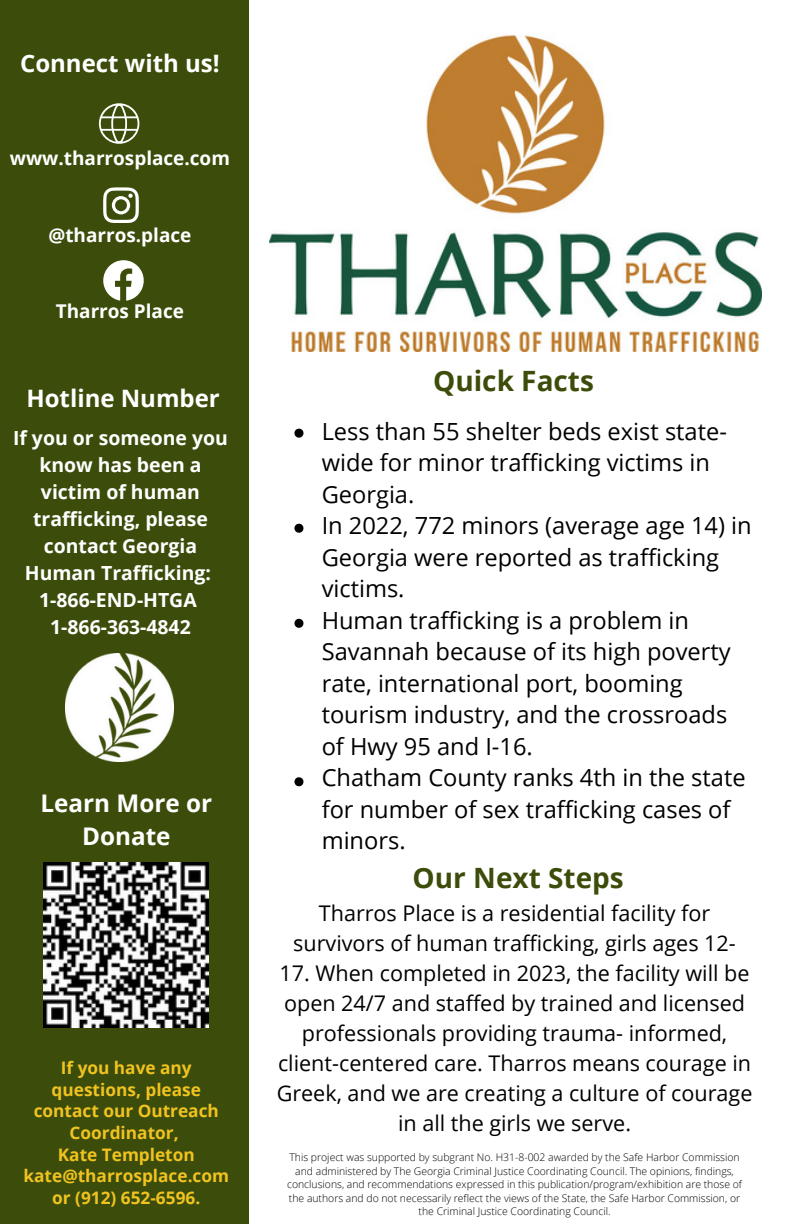
<style>
.page{position:relative;width:792px;height:1224px;background:#fff}
.page>*{position:absolute;margin:0;border:0;box-sizing:border-box;transform-origin:0 0}
.t1{font:700 28px "Open Sans";color:#3c4d0b}
.t2{font:700 24.2px/33.4px "Open Sans";color:#fff;text-align:center}
.t3{font:700 24px "Open Sans";color:#fff}
.t4{font:23.6px/31.6px "Open Sans";color:#000}
.t5{font:21.6px/30px "Open Sans";color:#000;text-align:center}
.t6{font:700 19.4px/27px "Open Sans";color:#fff;text-align:center}
.t7{font:700 19px "Open Sans";color:#fff}
.t8{font:700 17.2px/21.6px "Open Sans";color:#f1c320;text-align:center}
.t9{font:300 10.4px/13.6px "Open Sans";color:#000;text-align:center}
</style>
<div class="page">
<div style="left:0;top:0;width:248px;height:1224px;background:#3c4d0b"></div>
<img style="left:269px;top:34px;width:492px;height:317px">
<img style="left:44px;top:863px;width:165px;height:165px">
<svg style="left:99px;top:103px;width:40px;height:41px"></svg>
<svg style="left:103px;top:260px;width:41px;height:41px"></svg>
<svg style="left:103px;top:187px;width:36px;height:36px"></svg>
<svg style="left:294px;top:429px;width:9px;height:9px"></svg>
<svg style="left:294px;top:524px;width:9px;height:9px"></svg>
<svg style="left:294px;top:619px;width:9px;height:9px"></svg>
<svg style="left:294px;top:777px;width:9px;height:9px"></svg>
<img style="left:65px;top:653px;width:108px;height:108px">
<p class="t3" style="left:20px;top:46px;width:201px">Connect with us!</p>
<p class="t7" style="left:10px;top:145px;width:222px">www.tharrosplace.com</p>
<p class="t7" style="left:48px;top:221px;width:144px">@tharros.place</p>
<p class="t7" style="left:56px;top:298px;width:130px">Tharros Place</p>
<p class="t3" style="left:26px;top:381px;width:195px">Hotline Number</p>
<p class="t6" style="left:13px;top:424px;width:216px">If you or someone you know has been a</p>
<p class="t6" style="left:33px;top:478px;width:176px">victim of human trafficking, please contact Georgia</p>
<p class="t6" style="left:25px;top:559px;width:188px">Human Trafficking:</p>
<p class="t6" style="left:39px;top:586px;width:159px">1-866-END-HTGA</p>
<p class="t6" style="left:50px;top:613px;width:142px">1-866-363-4842</p>
<p class="t2" style="left:41px;top:786px;width:173px">Learn More or<br>Donate</p>
<p class="t8" style="left:34px;top:1057px;width:187px">If you have any questions, please contact our Outreach<br>Coordinator,</p>
<p class="t8" style="left:24px;top:1143px;width:207px">Kate Templeton kate@tharrosplace.com or (912) 652-6596.</p>
<p class="t1" style="left:433px;top:361px;width:162px">Quick Facts</p>
<p class="t4" style="left:322px;top:415px;width:407px">Less than 55 shelter beds exist state&shy;wide for minor trafficking victims in<br>Georgia.</p>
<p class="t4" style="left:322px;top:509px;width:432px">In 2022, 772 minors (average age 14) in<br>Georgia were reported as trafficking victims.</p>
<p class="t4" style="left:322px;top:604px;width:411px">Human trafficking is a problem in Savannah because of its high poverty rate, international port, booming tourism industry, and the crossroads</p>
<p class="t4" style="left:322px;top:730px;width:213px">of Hwy 95 and I-16.</p>
<p class="t4" style="left:322px;top:761px;width:425px">Chatham County ranks 4th in the state for number of sex trafficking cases of minors.</p>
<p class="t1" style="left:413px;top:858px;width:213px">Our Next Steps</p>
<p class="t5" style="left:293px;top:897px;width:444px">Tharros Place is a residential facility for survivors of human trafficking, girls ages 12-</p>
<p class="t5" style="left:277px;top:957px;width:477px">17. When completed in 2023, the facility will be open 24/7 and staffed by trained and licensed professionals providing trauma- informed, client-centered care. Tharros means courage in Greek, and we are creating a culture of courage in all the girls we serve.</p>
<p class="t9" style="left:287px;top:1150px;width:456px">This project was supported by subgrant No. H31-8-002 awarded by the Safe Harbor Commission and administered by The Georgia Criminal Justice Coordinating Council. The opinions, findings, conclusions, and recommendations expressed in this publication/program/exhibition are those of the authors and do not necessarily reflect the views of the State, the Safe Harbor Commission, or the Criminal Justice Coordinating Council.</p>
</div>
